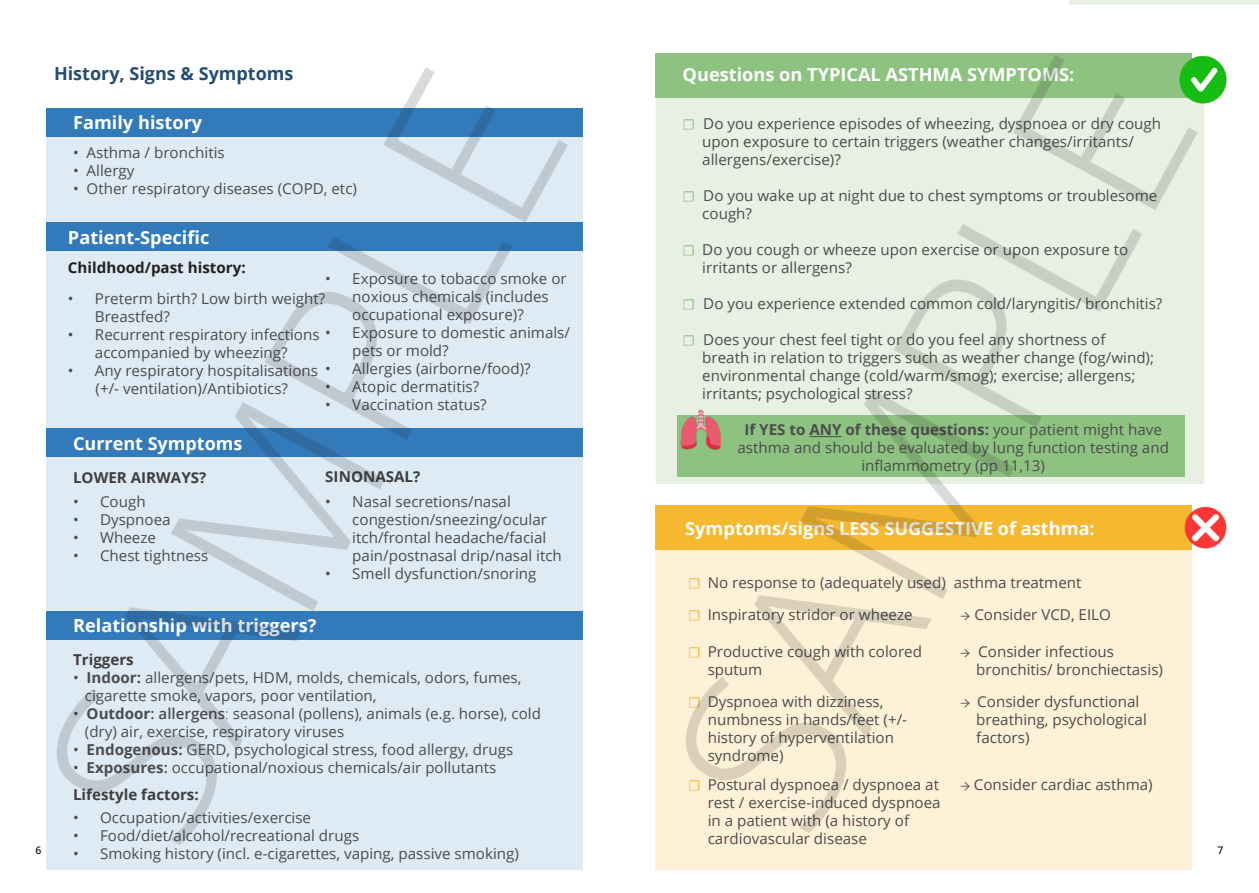
<style>
.page{position:relative;width:1259px;height:893px;background:#fff}
.page>*{position:absolute;margin:0;border:0;box-sizing:border-box;transform-origin:0 0}
.t1{font:700 18px "Open Sans";color:#fff}
.t2{font:700 18px "Open Sans";color:#234d73}
.t3{font:15px/18px "Open Sans";color:#4b4c4d}
.t4{font:700 15px "Open Sans";color:#3e3e3f}
.t5{font:700 15px "Open Sans";color:#4b4c4d}
.t6{font:700 15px "Open Sans";color:#231f20}
.t7{font:600 10.5px "Open Sans";color:#231f20}
.s1{font-family:"Minion Pro";color:#8ec281}
.s2{font-weight:400}
.s3{font-family:"Minion Pro";color:#f4b831}
.s4{font-family:"Minion Pro"}
.s5{font-weight:700}
.s6{font-weight:600}
.s7{font-weight:300}
</style>
<div class="page">
<div style="left:1068px;top:0;width:191px;height:6px;background:#e7f0e2"></div>
<hr style="left:1067px;top:5px;width:192px;height:2px;background:#fff">
<img style="left:46px;top:67px;width:537px;height:803px">
<img style="left:655px;top:0;width:572px;height:870px">
<p class="t2" style="left:54px;top:60px;width:241px">History, Signs &amp; Symptoms</p>
<p class="t1" style="left:682px;top:62px;width:393px">Questions on TYPICAL ASTHMA SYMPTOMS:</p>
<p class="t3" style="left:682px;top:115px;width:480px"><span class="s1">☐</span> Do you experience episodes of wheezing, dyspnoea or dry cough</p>
<p class="t3" style="left:702px;top:133px;width:433px">upon exposure to certain triggers (weather changes/irritants/</p>
<p class="t3" style="left:702px;top:151px;width:140px">allergens/exercise)?</p>
<p class="t3" style="left:682px;top:187px;width:476px"><span class="s1">☐</span> Do you wake up at night due to chest symptoms or troublesome</p>
<p class="t3" style="left:702px;top:205px;width:51px">cough?</p>
<p class="t3" style="left:682px;top:241px;width:447px"><span class="s1">☐</span> Do you cough or wheeze upon exercise or upon exposure to</p>
<p class="t3" style="left:702px;top:259px;width:151px">irritants or allergens?</p>
<p class="t3" style="left:682px;top:295px;width:481px"><span class="s1">☐</span> Do you experience extended common cold/laryngitis/ bronchitis?</p>
<p class="t3" style="left:682px;top:331px;width:424px"><span class="s1">☐</span> Does your chest feel tight or do you feel any shortness of</p>
<p class="t3" style="left:702px;top:349px;width:453px">breath in relation to triggers such as weather change (fog/wind);</p>
<p class="t3" style="left:702px;top:367px;width:435px">environmental change (cold/warm/smog); exercise; allergens;</p>
<p class="t3" style="left:702px;top:385px;width:212px">irritants; psychological stress?</p>
<p class="t5" style="left:744px;top:419px;width:419px">If YES to ANY of these questions: <span class="s2">your patient might have</span></p>
<p class="t3" style="left:737px;top:439px;width:433px">asthma and should be evaluated by lung function testing and</p>
<p class="t3" style="left:861px;top:457px;width:185px">inflammometry (pp 11,13)</p>
<p class="t1" style="left:73px;top:110px;width:131px">Family history</p>
<p class="t3" style="left:73px;top:143px;width:153px">• Asthma / bronchitis</p>
<p class="t3" style="left:73px;top:161px;width:63px">• Allergy</p>
<p class="t3" style="left:73px;top:179px;width:285px">• Other respiratory diseases (COPD, etc)</p>
<p class="t1" style="left:68px;top:225px;width:143px">Patient-Specific</p>
<p class="t6" style="left:68px;top:257px;width:179px">Childhood/past history:</p>
<p class="t3" style="left:95px;top:289px;width:232px;text-indent:-27px">• Preterm birth? Low birth weight?<br>Breastfed?</p>
<p class="t3" style="left:68px;top:325px;width:253px;text-align:center">• Recurrent respiratory infections accompanied by wheezing?</p>
<p class="t3" style="left:68px;top:361px;width:252px">• Any respiratory hospitalisations</p>
<p class="t3" style="left:96px;top:379px;width:194px">(+/- ventilation)/Antibiotics?</p>
<p class="t3" style="left:352px;top:269px;width:216px;text-indent:-27px">• Exposure to tobacco smoke or noxious chemicals (includes occupational exposure)?</p>
<p class="t3" style="left:352px;top:323px;width:219px;text-indent:-27px">• Exposure to domestic animals/ pets or mold?</p>
<p class="t3" style="left:325px;top:359px;width:207px">• Allergies (airborne/food)?</p>
<p class="t3" style="left:325px;top:377px;width:155px">• Atopic dermatitis?</p>
<p class="t3" style="left:325px;top:395px;width:163px">• Vaccination status?</p>
<p class="t1" style="left:73px;top:430px;width:171px">Current Symptoms</p>
<p class="t4" style="left:325px;top:466px;width:97px">SINONASAL?</p>
<p class="t3" style="left:352px;top:492px;width:211px;text-indent:-27px">• Nasal secretions/nasal congestion/sneezing/ocular itch/frontal headache/facial pain/postnasal drip/nasal itch</p>
<p class="t3" style="left:325px;top:564px;width:213px">• Smell dysfunction/snoring</p>
<p class="t4" style="left:73px;top:466px;width:135px">LOWER AIRWAYS?</p>
<p class="t3" style="left:73px;top:492px;width:74px">• Cough</p>
<p class="t3" style="left:73px;top:510px;width:99px">• Dyspnoea</p>
<p class="t3" style="left:73px;top:528px;width:84px">• Wheeze</p>
<p class="t3" style="left:73px;top:546px;width:137px">• Chest tightness</p>
<p class="t1" style="left:685px;top:516px;width:411px">Symptoms/signs LESS SUGGESTIVE of asthma:</p>
<p class="t3" style="left:688px;top:573px;width:395px"><span class="s3">☐</span> No response to (adequately used) asthma treatment</p>
<p class="t3" style="left:688px;top:605px;width:226px"><span class="s3">☐</span> Inspiratory stridor or wheeze</p>
<p class="t3" style="left:960px;top:605px;width:152px"><span class="s4">→</span> Consider VCD, EILO</p>
<p class="t3" style="left:688px;top:642px;width:235px"><span class="s3">☐</span> Productive cough with colored</p>
<p class="t3" style="left:707px;top:660px;width:56px">sputum</p>
<p class="t1" style="left:73px;top:613px;width:245px">Relationship with triggers?</p>
<p class="t4" style="left:73px;top:649px;width:62px">Triggers</p>
<p class="t3" style="left:73px;top:668px;width:450px">• <span class="s5">Indoor:</span> allergens/pets, HDM, molds, chemicals, odors, fumes,</p>
<p class="t3" style="left:85px;top:686px;width:293px">cigarette smoke, vapors, poor ventilation,</p>
<p class="t3" style="left:73px;top:704px;width:469px">• <span class="s5">Outdoor</span><span class="s6">: allergens</span><span class="s7">:</span> seasonal (pollens), animals (e.g. horse), cold</p>
<p class="t3" style="left:85px;top:722px;width:261px">(dry) air, exercise, respiratory viruses</p>
<p class="t3" style="left:73px;top:740px;width:442px">• <span class="s5">Endogenous:</span> GERD, psychological stress, food allergy, drugs</p>
<p class="t3" style="left:73px;top:758px;width:425px">• <span class="s5">Exposures</span><span class="s6">:</span> occupational/noxious chemicals/air pollutants</p>
<p class="t4" style="left:73px;top:784px;width:127px">Lifestyle factors:</p>
<p class="t3" style="left:73px;top:808px;width:240px">• Occupation/activities/exercise</p>
<p class="t3" style="left:73px;top:826px;width:288px">• Food/diet/alcohol/recreational drugs</p>
<p class="t3" style="left:73px;top:844px;width:447px">• Smoking history (incl. e-cigarettes, vaping, passive smoking)</p>
<p class="t3" style="left:960px;top:642px;width:155px"><span class="s4">→</span> Consider infectious</p>
<p class="t3" style="left:976px;top:660px;width:188px">bronchitis/ bronchiectasis)</p>
<p class="t3" style="left:688px;top:692px;width:197px"><span class="s3">☐</span> Dyspnoea with dizziness,</p>
<p class="t3" style="left:707px;top:710px;width:201px">numbness in hands/feet (+/-</p>
<p class="t3" style="left:707px;top:728px;width:188px">history of hyperventilation</p>
<p class="t3" style="left:707px;top:746px;width:77px">syndrome)</p>
<p class="t3" style="left:960px;top:692px;width:180px"><span class="s4">→</span> Consider dysfunctional</p>
<p class="t3" style="left:976px;top:710px;width:172px">breathing, psychological</p>
<p class="t3" style="left:976px;top:728px;width:55px">factors)</p>
<p class="t3" style="left:688px;top:775px;width:252px"><span class="s3">☐</span> Postural dyspnoea / dyspnoea at</p>
<p class="t3" style="left:707px;top:793px;width:234px">rest / exercise-induced dyspnoea</p>
<p class="t3" style="left:707px;top:811px;width:203px">in a patient with (a history of</p>
<p class="t3" style="left:707px;top:829px;width:161px">cardiovascular disease</p>
<p class="t3" style="left:960px;top:775px;width:194px"><span class="s4">→</span> Consider cardiac asthma)</p>
<p class="t7" style="left:36px;top:843px;width:7px">6</p>
<p class="t7" style="left:1217px;top:843px;width:7px">7</p>
</div>
